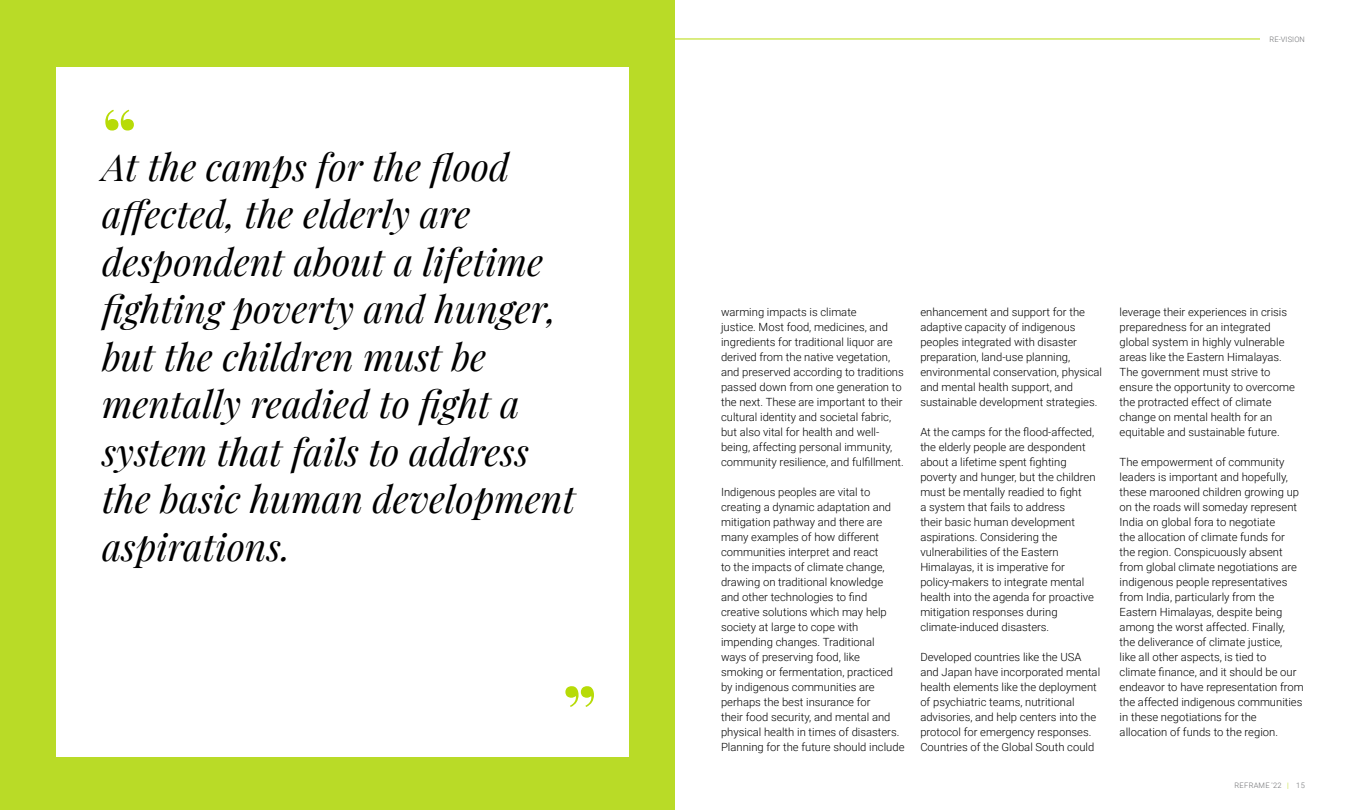
<style>
.page{position:relative;width:1350px;height:810px;background:#fff}
.page>*{position:absolute;margin:0;border:0;box-sizing:border-box;transform-origin:0 0}
.t1{font:75px "Playfair Display";color:#b7db07}
.t2{font:italic 37.5px/47.5px "Playfair Display";color:#000}
.t3{font:300 11.25px/15px "Roboto";color:#000}
.t4{font:300 7.5px "Roboto";letter-spacing:.035em;color:#6d6e71}
.t5{font:300 7.5px "Roboto";letter-spacing:.015em;color:#6d6e71}
.s1{color:#b7db07}
</style>
<div class="page">
<hr style="left:46px;top:39px;width:1214px;height:1px;background:#b7db07">
<div style="left:0;top:0;width:675px;height:810px;background:#b9db27"></div>
<div style="left:56px;top:68px;width:573px;height:689px;background:#fff"></div>
<h1 class="t1" style="left:102px;top:77px;width:36px">“</h1>
<h2 class="t2" style="left:102px;top:140px;width:475px">At the camps for the flood affected, the elderly are despondent about a lifetime fighting poverty and hunger, but the children must be mentally readied to fight a system that fails to address the basic human development aspirations.</h2>
<h1 class="t1" style="left:597px;top:739px;width:36px;rotate:-180deg">“</h1>
<p class="t5" style="left:1270px;top:34px;width:37px">RE-VISION</p>
<p class="t3" style="left:721px;top:304px;width:184px">warming impacts is climate<br>justice. Most food, medicines, and ingredients for traditional liquor are derived from the native vegetation, and preserved according to traditions passed down from one generation to the next. These are important to their cultural identity and societal fabric, but also vital for health and well&shy;being, affecting personal immunity, community resilience, and fulfillment.</p>
<p class="t3" style="left:721px;top:484px;width:185px">Indigenous peoples are vital to creating a dynamic adaptation and mitigation pathway and there are many examples of how different communities interpret and react<br>to the impacts of climate change, drawing on traditional knowledge and other technologies to find creative solutions which may help society at large to cope with impending changes. Traditional<br>ways of preserving food, like smoking or fermentation, practiced by indigenous communities are perhaps the best insurance for<br>their food security, and mental and physical health in times of disasters.<br>Planning for the future should include</p>
<p class="t3" style="left:920px;top:304px;width:183px">enhancement and support for the adaptive capacity of indigenous peoples integrated with disaster preparation, land-use planning, environmental conservation, physical and mental health support, and sustainable development strategies.</p>
<p class="t3" style="left:920px;top:424px;width:177px">At the camps for the flood-affected, the elderly people are despondent about a lifetime spent fighting poverty and hunger, but the children must be mentally readied to fight<br>a system that fails to address<br>their basic human development aspirations. Considering the vulnerabilities of the Eastern<br>Himalayas, it is imperative for policy-makers to integrate mental health into the agenda for proactive mitigation responses during climate-induced disasters.</p>
<p class="t3" style="left:920px;top:649px;width:181px">Developed countries like the USA and Japan have incorporated mental health elements like the deployment of psychiatric teams, nutritional advisories, and help centers into the protocol for emergency responses.<br>Countries of the Global South could</p>
<p class="t3" style="left:1120px;top:304px;width:177px">leverage their experiences in crisis preparedness for an integrated global system in highly vulnerable areas like the Eastern Himalayas.<br>The government must strive to ensure the opportunity to overcome the protracted effect of climate change on mental health for an equitable and sustainable future.</p>
<p class="t3" style="left:1120px;top:454px;width:186px">The empowerment of community leaders is important and hopefully, these marooned children growing up on the roads will someday represent India on global fora to negotiate<br>the allocation of climate funds for<br>the region. Conspicuously absent from global climate negotiations are indigenous people representatives from India, particularly from the Eastern Himalayas, despite being among the worst affected. Finally,<br>the deliverance of climate justice,<br>like all other aspects, is tied to climate finance, and it should be our endeavor to have representation from the affected indigenous communities in these negotiations for the allocation of funds to the region.</p>
<p class="t4" style="left:1235px;top:780px;width:72px">REFRAME '22 <span class="s1">|</span> 15</p>
</div>
